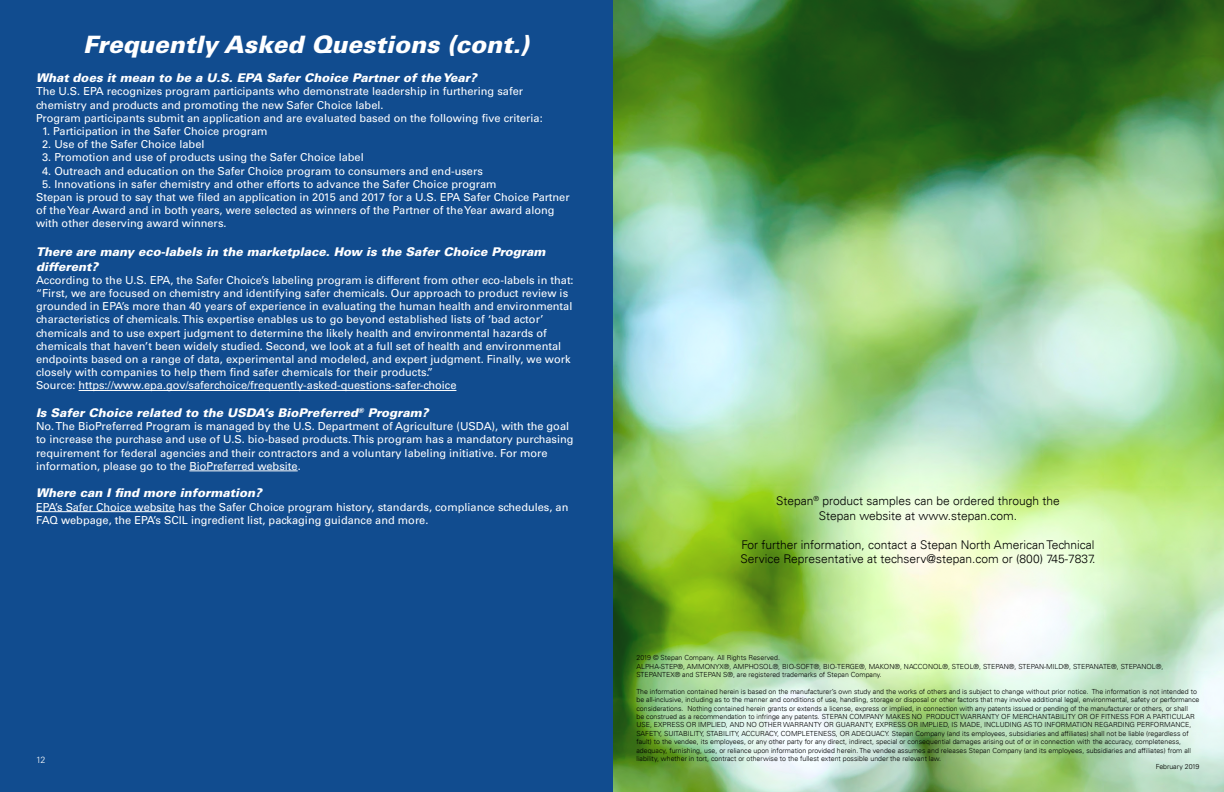
<style>
.page{position:relative;width:1224px;height:792px;background:#fff}
.page>*{position:absolute;margin:0;border:0;box-sizing:border-box;transform-origin:0 0}
.t1{font:italic 900 24px "Univers LT Std";color:#fff}
.t2{font:italic 900 12px/14.4px "Univers LT Std";color:#fff}
.t3{font:300 12px/14.4px "Univers LT";color:#000;text-align:center}
.t4{font:11px/13.2px "Univers LT Std";color:#fff}
.t5{font:300 9px "Univers LT Std";color:#fff}
.t6{font:300 7px/8.4px "Univers LT";color:#000}
</style>
<div class="page">
<img style="left:612px;top:0;width:612px;height:792px">
<div style="left:0;top:0;width:612px;height:792px;background:#114c8f"></div>
<hr style="left:79px;top:390px;width:377px;height:1px;background:#fff">
<hr style="left:189px;top:471px;width:109px;height:1px;background:#fff">
<hr style="left:36px;top:511px;width:139px;height:1px;background:#fff">
<h1 class="t1" style="left:83px;top:30px;width:447px">Frequently Asked Questions (cont.)</h1>
<p class="t2" style="left:36px;top:71px;width:442px">What does it mean to be a U.S. EPA Safer Choice Partner of the Year?</p>
<p class="t4" style="left:36px;top:85px;width:508px">The U.S. EPA recognizes program participants who demonstrate leadership in furthering safer chemistry and products and promoting the new Safer Choice label.<br>Program participants submit an application and are evaluated based on the following five criteria:</p>
<p class="t4" style="left:42px;top:125px;width:227px">1. Participation in the Safer Choice program</p>
<p class="t4" style="left:42px;top:138px;width:164px">2. Use of the Safer Choice label</p>
<p class="t4" style="left:42px;top:151px;width:323px">3. Promotion and use of products using the Safer Choice label</p>
<p class="t4" style="left:42px;top:164px;width:442px">4. Outreach and education on the Safer Choice program to consumers and end-users</p>
<p class="t4" style="left:36px;top:177px;width:535px;text-indent:6px">5. Innovations in safer chemistry and other efforts to advance the Safer Choice program<br>Stepan is proud to say that we filed an application in 2015 and 2017 for a U.S. EPA Safer Choice Partner of the Year Award and in both years, were selected as winners of the Partner of the Year award along with other deserving award winners.</p>
<p class="t2" style="left:36px;top:245px;width:511px">There are many eco-labels in the marketplace. How is the Safer Choice Program different?</p>
<p class="t4" style="left:36px;top:273px;width:539px">According to the U.S. EPA, the Safer Choice’s labeling program is different from other eco-labels in that: “First, we are focused on chemistry and identifying safer chemicals. Our approach to product review is grounded in EPA’s more than 40 years of experience in evaluating the human health and environmental characteristics of chemicals. This expertise enables us to go beyond established lists of ‘bad actor’ chemicals and to use expert judgment to determine the likely health and environmental hazards of chemicals that haven’t been widely studied. Second, we look at a full set of health and environmental endpoints based on a range of data, experimental and modeled, and expert judgment. Finally, we work closely with companies to help them find safer chemicals for their products.”<br>Source: https://www.epa.gov/saferchoice/frequently-asked-questions-safer-choice</p>
<p class="t2" style="left:36px;top:405px;width:394px">Is Safer Choice related to the USDA’s BioPreferred<sup>®</sup> Program?</p>
<p class="t4" style="left:36px;top:420px;width:539px">No. The BioPreferred Program is managed by the U.S. Department of Agriculture (USDA), with the goal to increase the purchase and use of U.S. bio-based products. This program has a mandatory purchasing requirement for federal agencies and their contractors and a voluntary labeling initiative. For more information, please go to the BioPreferred website.</p>
<p class="t2" style="left:36px;top:486px;width:227px">Where can I find more information?</p>
<p class="t4" style="left:36px;top:500px;width:534px">EPA’s Safer Choice website has the Safer Choice program history, standards, compliance schedules, an<br>FAQ webpage, the EPA’s SCIL ingredient list, packaging guidance and more.</p>
<p class="t5" style="left:36px;top:754px;width:11px">12</p>
<p class="t3" style="left:776px;top:494px;width:285px">Stepan<sup>®</sup> product samples can be ordered through the<br>Stepan website at www.stepan.com.</p>
<p class="t3" style="left:740px;top:537px;width:357px;text-align:left">For further information, contact a Stepan North American Technical<br>Service Representative at techserv@stepan.com or (800) 745-7837.</p>
<p class="t6" style="left:636px;top:654px;width:528px">2019 © Stepan Company. All Rights Reserved.<br>ALPHA-STEP®, AMMONYX®, AMPHOSOL®, BIO-SOFT®, BIO-TERGE®, MAKON®, NACCONOL®, STEOL®, STEPAN®, STEPAN-MILD®, STEPANATE®, STEPANOL®,<br>STEPANTEX® and STEPAN S®, are registered trademarks of Stepan Company.</p>
<p class="t6" style="left:636px;top:687px;width:562px">The information contained herein is based on the manufacturer’s own study and the works of others and is subject to change without prior notice. The information is not intended to</p>
<p class="t6" style="left:636px;top:696px;width:565px">be all-inclusive, including as to the manner and conditions of use, handling, storage or disposal or other factors that may involve additional legal, environmental, safety or performance</p>
<p class="t6" style="left:636px;top:704px;width:553px">considerations. Nothing contained herein grants or extends a license, express or implied, in connection with any patents issued or pending of the manufacturer or others, or shall</p>
<p class="t6" style="left:636px;top:712px;width:560px">be construed as a recommendation to infringe any patents. STEPAN COMPANY MAKES NO PRODUCT WARRANTY OF MERCHANTABILITY OR OF FITNESS FOR A PARTICULAR</p>
<p class="t6" style="left:636px;top:721px;width:556px">USE, EXPRESS OR IMPLIED, AND NO OTHER WARRANTY OR GUARANTY, EXPRESS OR IMPLIED, IS MADE, INCLUDING AS TO INFORMATION REGARDING PERFORMANCE,</p>
<p class="t6" style="left:636px;top:729px;width:554px">SAFETY, SUITABILITY, STABILITY, ACCURACY, COMPLETENESS, OR ADEQUACY. Stepan Company (and its employees, subsidiaries and affiliates) shall not be liable (regardless of</p>
<p class="t6" style="left:636px;top:738px;width:546px">fault) to the vendee, its employees, or any other party for any direct, indirect, special or consequential damages arising out of or in connection with the accuracy, completeness,</p>
<p class="t6" style="left:636px;top:746px;width:556px">adequacy, furnishing, use, or reliance upon information provided herein. The vendee assumes and releases Stepan Company (and its employees, subsidiaries and affiliates) from all</p>
<p class="t6" style="left:636px;top:754px;width:306px">liability, whether in tort, contract or otherwise to the fullest extent possible under the relevant law.</p>
<p class="t6" style="left:1156px;top:763px;width:45px">February 2019</p>
</div>
